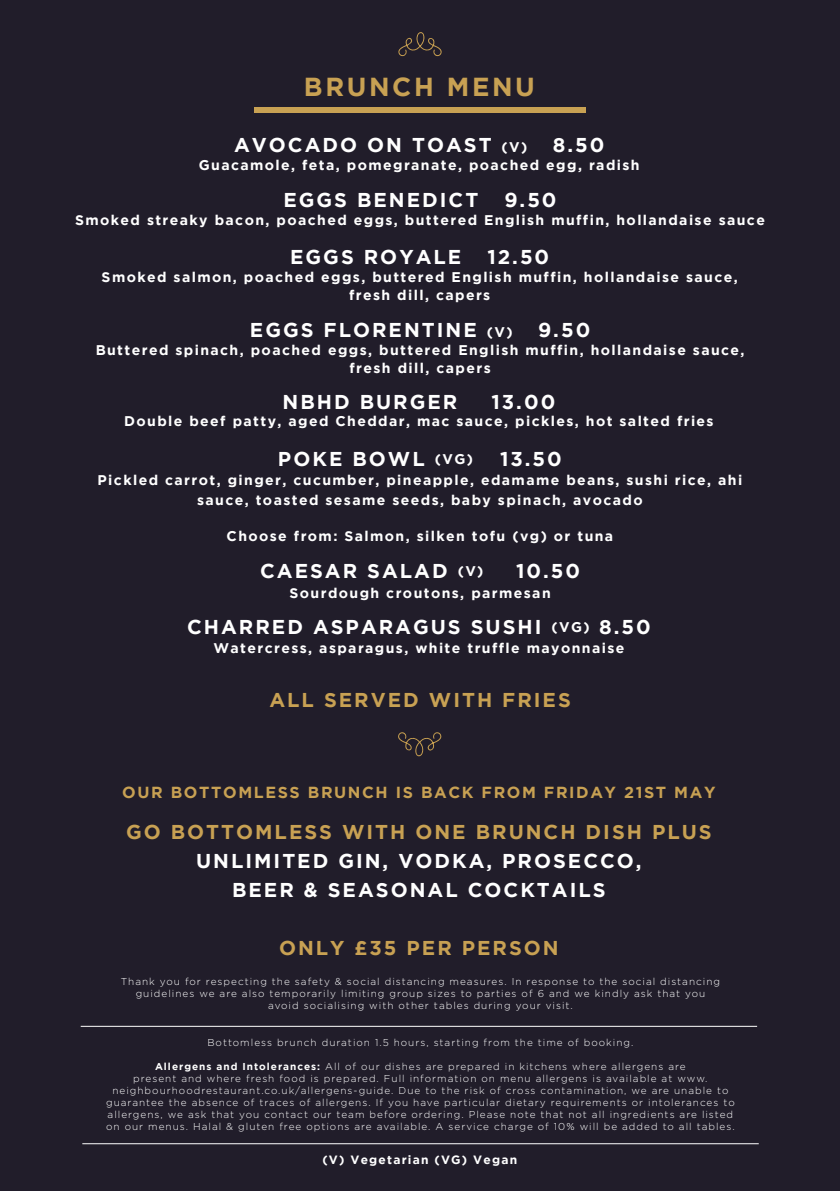
<style>
.page{position:relative;width:840px;height:1191px;background:#fff}
.page>*{position:absolute;margin:0;border:0;box-sizing:border-box;transform-origin:0 0}
.t1{font:700 26px "Gotham";letter-spacing:.1em;color:#c8a153}
.t2{font:700 20px/29px "Gotham";letter-spacing:.1em;color:#fff;text-align:center}
.t3{font:700 20px "Gotham";letter-spacing:.1em;color:#c8a153}
.t4{font:700 16px "Gotham";letter-spacing:.1em;color:#c8a153}
.t5{font:700 14px/18px "Gotham";letter-spacing:.1em;color:#fff;text-align:center}
.t6{font:700 12px "Gotham";letter-spacing:.1em;color:#fff}
.t7{font:300 10px/12px "Gotham";letter-spacing:.1em;color:#fff;text-align:center}
.s1{font-size:14px}
.s2{font-weight:700}
</style>
<div class="page">
<div style="left:0;top:0;width:839px;height:1191px;background:#211d2a"></div>
<hr style="left:81px;top:1026px;width:675px;height:1px;background:#fff">
<hr style="left:82px;top:1143px;width:676px;height:1px;background:#fff">
<div style="left:254px;top:108px;width:331px;height:5px;background:#c8a153"></div>
<svg style="left:398px;top:732px;width:43px;height:24px"></svg>
<svg style="left:398px;top:32px;width:43px;height:25px"></svg>
<h1 class="t1" style="left:304px;top:72px;width:232px">BRUNCH MENU</h1>
<h2 class="t2" style="left:234px;top:130px;width:295px">AVOCADO ON TOAST <span class="s1">(V)</span></h2>
<h2 class="t2" style="left:552px;top:130px;width:53px">8.50</h2>
<h3 class="t5" style="left:199px;top:156px;width:442px">Guacamole, feta, pomegranate, poached egg, radish</h3>
<h2 class="t2" style="left:283px;top:185px;width:196px">EGGS BENEDICT</h2>
<h2 class="t2" style="left:504px;top:185px;width:54px">9.50</h2>
<h3 class="t5" style="left:75px;top:211px;width:691px">Smoked streaky bacon, poached eggs, buttered English muffin, hollandaise sauce</h3>
<h2 class="t2" style="left:290px;top:242px;width:172px">EGGS ROYALE</h2>
<h2 class="t2" style="left:487px;top:242px;width:63px">12.50</h2>
<h3 class="t5" style="left:102px;top:267px;width:637px">Smoked salmon, poached eggs, buttered English muffin, hollandaise sauce, fresh dill, capers</h3>
<h2 class="t2" style="left:250px;top:314px;width:264px">EGGS FLORENTINE <span class="s1">(V)</span></h2>
<h2 class="t2" style="left:537px;top:314px;width:54px">9.50</h2>
<h3 class="t5" style="left:96px;top:340px;width:650px">Buttered spinach, poached eggs, buttered English muffin, hollandaise sauce, fresh dill, capers</h3>
<h2 class="t2" style="left:282px;top:387px;width:176px">NBHD BURGER</h2>
<h2 class="t2" style="left:491px;top:387px;width:65px">13.00</h2>
<h3 class="t5" style="left:124px;top:412px;width:590px">Double beef patty, aged Cheddar, mac sauce, pickles, hot salted fries</h3>
<h2 class="t2" style="left:278px;top:444px;width:196px">POKE BOWL <span class="s1">(VG)</span></h2>
<h2 class="t2" style="left:499px;top:444px;width:63px">13.50</h2>
<h3 class="t5" style="left:97px;top:470px;width:645px;line-height:19.2px">Pickled carrot, ginger, cucumber, pineapple, edamame beans, sushi rice, ahi sauce, toasted sesame seeds, baby spinach, avocado</h3>
<h3 class="t5" style="left:226px;top:526px;width:388px">Choose from: Salmon, silken tofu (vg) or tuna</h3>
<h2 class="t2" style="left:260px;top:555px;width:225px">CAESAR SALAD <span class="s1">(V)</span></h2>
<h2 class="t2" style="left:516px;top:555px;width:65px">10.50</h2>
<h3 class="t5" style="left:289px;top:583px;width:262px">Sourdough croutons, parmesan</h3>
<h2 class="t2" style="left:187px;top:612px;width:465px">CHARRED ASPARAGUS SUSHI <span class="s1">(VG)</span> 8.50</h2>
<h3 class="t5" style="left:213px;top:639px;width:412px">Watercress, asparagus, white truffle mayonnaise</h3>
<h2 class="t3" style="left:269px;top:688px;width:303px">ALL SERVED WITH FRIES</h2>
<h3 class="t4" style="left:122px;top:783px;width:594px">OUR BOTTOMLESS BRUNCH IS BACK FROM FRIDAY 21ST MAY</h3>
<h2 class="t3" style="left:126px;top:820px;width:587px">GO BOTTOMLESS WITH ONE BRUNCH DISH PLUS</h2>
<h2 class="t2" style="left:196px;top:845px;width:447px">UNLIMITED GIN, VODKA, PROSECCO,<br>BEER &amp; SEASONAL COCKTAILS</h2>
<h2 class="t3" style="left:279px;top:936px;width:281px">ONLY £35 PER PERSON</h2>
<p class="t7" style="left:121px;top:975px;width:600px">Thank you for respecting the safety &amp; social distancing measures. In response to the social distancing guidelines we are also temporarily limiting group sizes to parties of 6 and we kindly ask that you avoid socialising with other tables during your visit.</p>
<p class="t7" style="left:207px;top:1036px;width:427px">Bottomless brunch duration 1.5 hours, starting from the time of booking.</p>
<p class="t7" style="left:106px;top:1060px;width:629px"><span class="s2">Allergens and Intolerances:</span> All of our dishes are prepared in kitchens where allergens are<br>present and where fresh food is prepared. Full information on menu allergens is available at www. neighbourhoodrestaurant.co.uk/allergens-guide. Due to the risk of cross contamination, we are unable to guarantee the absence of traces of allergens. If you have particular dietary requirements or intolerances to allergens, we ask that you contact our team before ordering. Please note that not all ingredients are listed on our menus. Halal &amp; gluten free options are available. A service charge of 10% will be added to all tables.</p>
<p class="t6" style="left:322px;top:1152px;width:196px">(V) Vegetarian (VG) Vegan</p>
</div>
